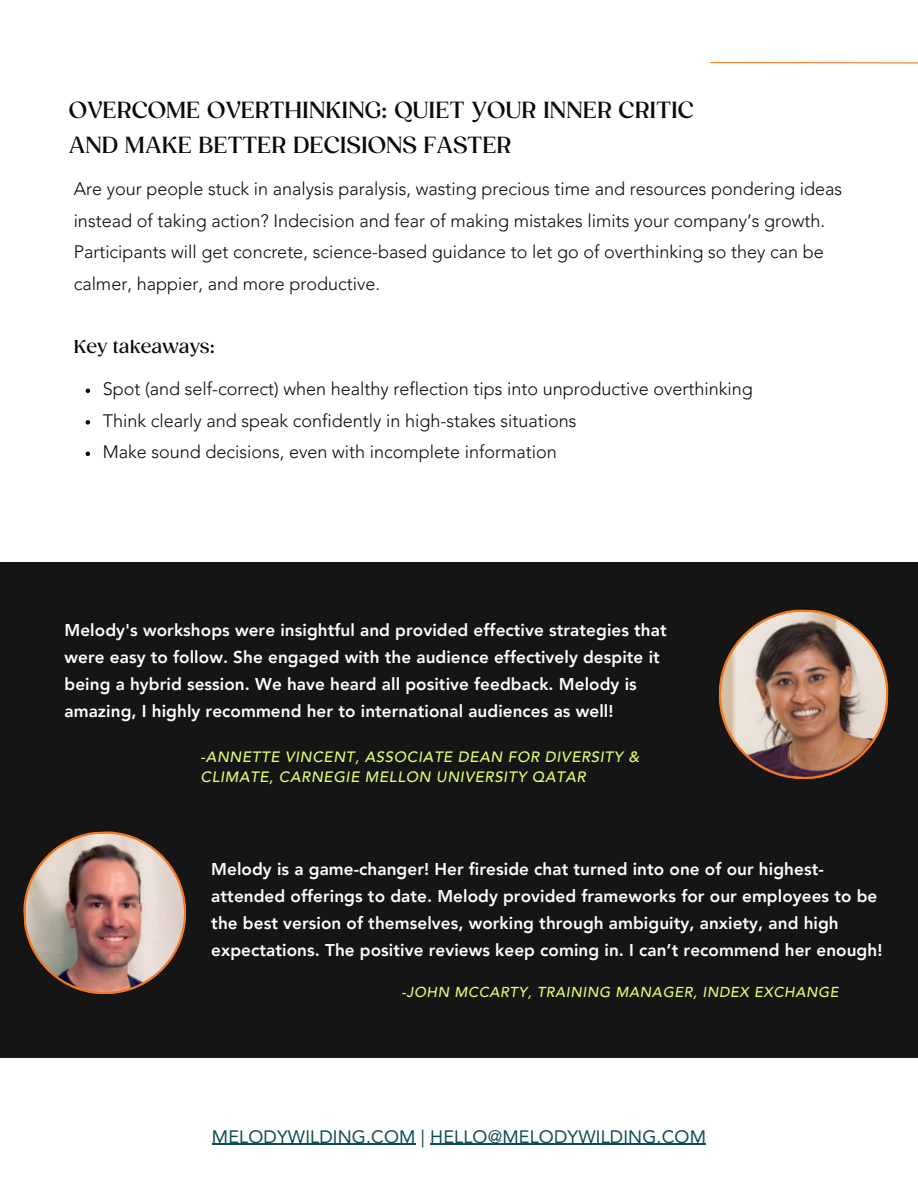
<style>
.page{position:relative;width:918px;height:1188px;background:#fff}
.page>*{position:absolute;margin:0;border:0;box-sizing:border-box;transform-origin:0 0}
.t1{font:500 22.5px/34.8px "Gazpacho";color:#090909}
.t2{font:300 18px/31.5px "Avenir LT Pro";color:#090909}
.t3{font:18px "Avenir LT Pro";letter-spacing:.01em;color:#0e4d52}
.t4{font:500 18px "Gazpacho";color:#090909}
.t5{font:800 17.1px/27px "Avenir LT Pro";letter-spacing:.005em;color:#fff}
.t6{font:italic 500 15px/20.2px "Avenir LT Pro";letter-spacing:.04em;color:#e3fd6f}
.t7{font:italic 500 14.4px "Avenir LT Pro";letter-spacing:.04em;color:#e3fd6f}
</style>
<div class="page">
<svg style="left:710px;top:62px;width:208px;height:2px"></svg>
<div style="left:0;top:562px;width:918px;height:496px;background:#151515"></div>
<img style="left:24px;top:832px;width:162px;height:162px">
<img style="left:719px;top:610px;width:169px;height:169px">
<svg style="left:86px;top:389px;width:4px;height:4px"></svg>
<svg style="left:86px;top:420px;width:4px;height:5px"></svg>
<svg style="left:86px;top:452px;width:4px;height:4px"></svg>
<hr style="left:212px;top:1144px;width:204px;height:1px;background:#0e4d52">
<hr style="left:430px;top:1144px;width:276px;height:1px;background:#0e4d52">
<h1 class="t1" style="left:69px;top:93px;width:627px">OVERCOME OVERTHINKING: QUIET YOUR INNER CRITIC<br>AND MAKE BETTER DECISIONS FASTER</h1>
<p class="t2" style="left:74px;top:173px;width:770px">Are your people stuck in analysis paralysis, wasting precious time and resources pondering ideas instead of taking action? Indecision and fear of making mistakes limits your company’s growth.<br>Participants will get concrete, science-based guidance to let go of overthinking so they can be calmer, happier, and more productive.</p>
<p class="t4" style="left:74px;top:336px;width:143px">Key takeaways:</p>
<p class="t2" style="left:103px;top:373px;width:652px">Spot (and self-correct) when healthy reflection tips into unproductive overthinking<br>Think clearly and speak confidently in high-stakes situations<br>Make sound decisions, even with incomplete information</p>
<p class="t5" style="left:65px;top:617px;width:604px">Melody's workshops were insightful and provided effective strategies that were easy to follow. She engaged with the audience effectively despite it being a hybrid session. We have heard all positive feedback. Melody is amazing, I highly recommend her to international audiences as well!</p>
<p class="t6" style="left:201px;top:747px;width:440px">-ANNETTE VINCENT, ASSOCIATE DEAN FOR DIVERSITY &amp;<br>CLIMATE, CARNEGIE MELLON UNIVERSITY QATAR</p>
<p class="t5" style="left:211px;top:855px;width:673px">Melody is a game-changer! Her fireside chat turned into one of our highest&shy;attended offerings to date. Melody provided frameworks for our employees to be the best version of themselves, working through ambiguity, anxiety, and high expectations. The positive reviews keep coming in. I can’t recommend her enough!</p>
<p class="t7" style="left:401px;top:984px;width:439px">-JOHN MCCARTY, TRAINING MANAGER, INDEX EXCHANGE</p>
<p class="t3" style="left:212px;top:1125px;width:496px">MELODYWILDING.COM | HELLO@MELODYWILDING.COM</p>
</div>
